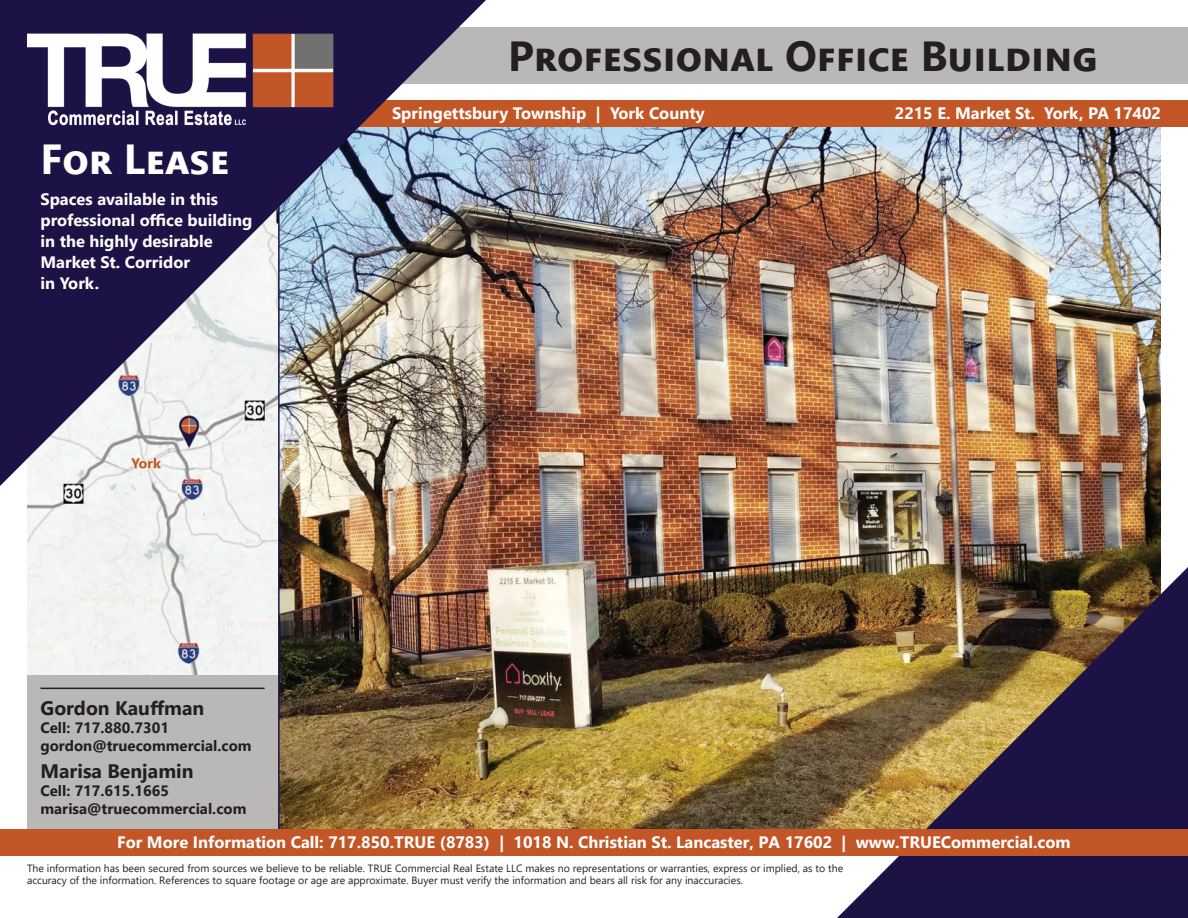
<style>
.page{position:relative;width:1188px;height:918px;background:#fff}
.page>*{position:absolute;margin:0;border:0;box-sizing:border-box;transform-origin:0 0}
.t1{font:700 42px "Segoe UI";color:#231f20}
.t2{font:700 42px "Segoe UI";color:#fff}
.t3{font:700 19.5px "Segoe UI";color:#231f20}
.t4{font:700 16.5px/21px "Segoe UI";color:#fff}
.t5{font:700 15px/18px "Segoe UI";color:#231f20}
.t6{font:10.5px/12px "Segoe UI";color:#231f20}
</style>
<div class="page">
<img style="left:280px;top:127px;width:881px;height:702px">
<img style="left:27px;top:486px;width:251px;height:189px">
<div style="left:27px;top:675px;width:251px;height:173px;background:#b9b8b7"></div>
<div style="left:0;top:100px;width:1188px;height:27px;background:#c35626"></div>
<div style="left:0;top:27px;width:1188px;height:57px;background:#b9b8b7"></div>
<img style="left:0;top:0;width:486px;height:486px">
<img style="left:27px;top:27px;width:313px;height:100px">
<img style="left:837px;top:567px;width:351px;height:351px">
<hr style="left:40px;top:688px;width:225px;height:1px;background:#231f20">
<hr style="left:278px;top:195px;width:2px;height:642px;background:#1c1245">
<div style="left:0;top:829px;width:1188px;height:27px;background:#c35626"></div>
<h1 class="t1" style="left:508px;top:16px;width:592px">Professional Office Building</h1>
<h1 class="t2" style="left:40px;top:119px;width:190px">For Lease</h1>
<h3 class="t4" style="left:40px;top:187px;width:213px">Spaces available in this professional office building in the highly desirable<br>Market St. Corridor<br>in York.</h3>
<h3 class="t4" style="left:392px;top:102px;width:314px">Springettsbury Township | York County</h3>
<h3 class="t4" style="left:895px;top:102px;width:268px">2215 E. Market St. York, PA 17402</h3>
<h2 class="t3" style="left:40px;top:690px;width:165px">Gordon Kauffman</h2>
<h3 class="t5" style="left:40px;top:717px;width:213px">Cell: 717.880.7301 gordon@truecommercial.com</h3>
<h2 class="t3" style="left:40px;top:753px;width:155px">Marisa Benjamin</h2>
<h3 class="t5" style="left:40px;top:780px;width:207px">Cell: 717.615.1665 marisa@truecommercial.com</h3>
<h3 class="t4" style="left:117px;top:831px;width:955px">For More Information Call: 717.850.TRUE (8783) | 1018 N. Christian St. Lancaster, PA 17602 | www.TRUECommercial.com</h3>
<p class="t6" style="left:27px;top:861px;width:818px">The information has been secured from sources we believe to be reliable. TRUE Commercial Real Estate LLC makes no representations or warranties, express or implied, as to the accuracy of the information. References to square footage or age are approximate. Buyer must verify the information and bears all risk for any inaccuracies.</p>
</div>
